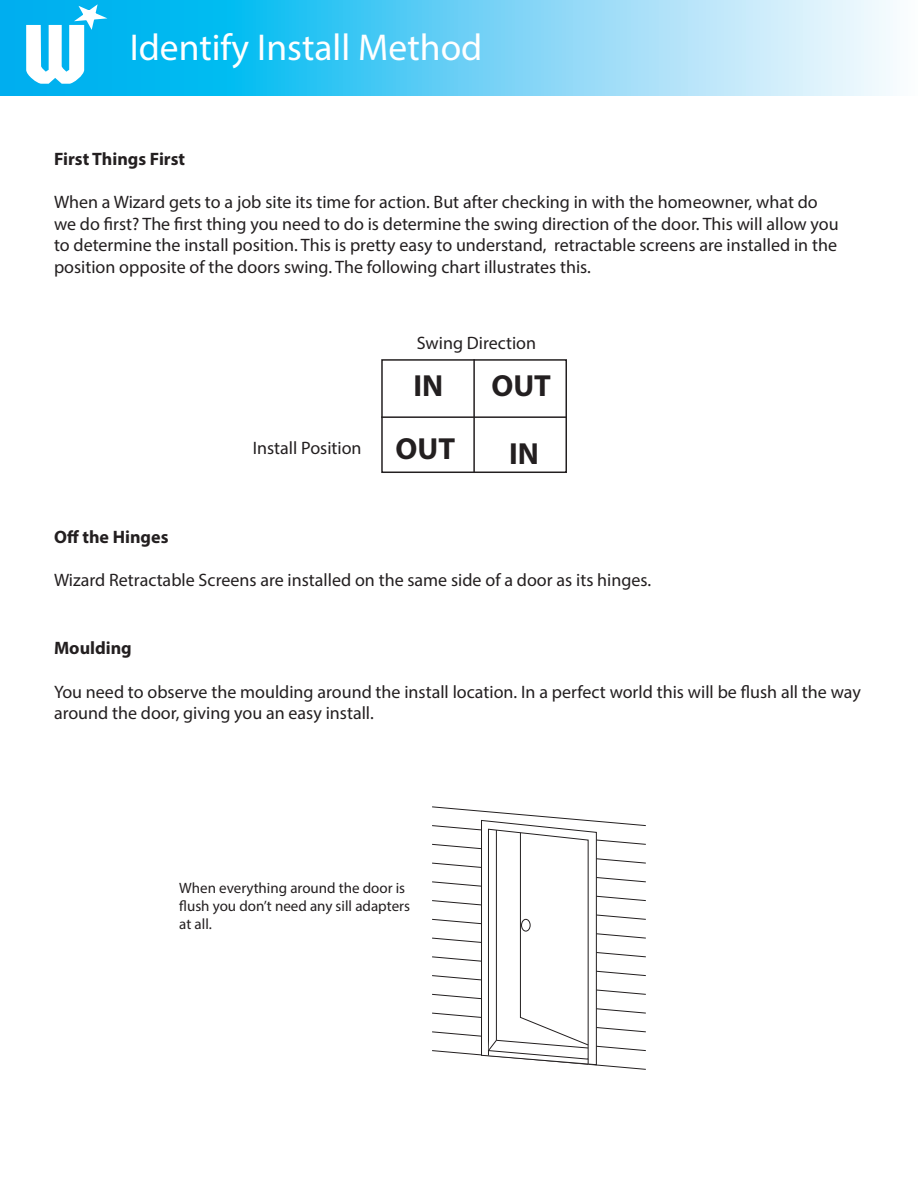
<style>
.page{position:relative;width:918px;height:1188px;background:#fff}
.page>*{position:absolute;margin:0;border:0;box-sizing:border-box;transform-origin:0 0}
.t1{font:37.5px "Myriad Pro";color:#fff}
.t2{font:700 30.6px "Myriad Pro";color:#231f20}
.Content1{font:18px/21.6px "Myriad Pro";color:#231f20}
.Header1{font:700 18px "Myriad Pro";color:#231f20}
.t3{font:15px/18px "Myriad Pro";color:#231f20}
</style>
<div class="page">
<svg style="left:1px;top:0;width:892px;height:96px;background:#6cd2f5"></svg>
<svg style="left:26px;top:4px;width:81px;height:80px"></svg>
<hr style="left:473px;top:359px;width:2px;height:114px;background:#231f20">
<hr style="left:381px;top:416px;width:186px;height:2px;background:#231f20">
<div style="left:381px;top:359px;width:186px;height:114px;border:2px solid #231f20"></div>
<svg style="left:432px;top:806px;width:214px;height:264px"></svg>
<div style="left:522px;top:919px;width:8px;height:12px;background:#fff;border-radius:50%"></div>
<div style="left:521px;top:919px;width:9px;height:12px;border:1px solid #231f20;border-radius:50%"></div>
<p class="t1" style="left:130px;top:24px;width:354px">Identify Install Method</p>
<p class="Header1" style="left:54px;top:147px;width:133px">First Things First</p>
<p class="Content1" style="left:54px;top:191px;width:786px">When a Wizard gets to a job site its time for action. But after checking in with the homeowner, what do we do first? The first thing you need to do is determine the swing direction of the door. This will allow you to determine the install position. This is pretty easy to understand, retractable screens are installed in the position opposite of the doors swing. The following chart illustrates this.</p>
<p class="Content1" style="left:417px;top:331px;width:121px">Swing Direction</p>
<p class="Content1" style="left:253px;top:437px;width:110px">Install Position</p>
<p class="t2" style="left:413px;top:366px;width:31px">IN</p>
<p class="t2" style="left:396px;top:429px;width:61px">OUT</p>
<p class="t2" style="left:491px;top:366px;width:61px">OUT</p>
<p class="t2" style="left:509px;top:433px;width:31px">IN</p>
<p class="Header1" style="left:54px;top:525px;width:116px">Off the Hinges</p>
<p class="Content1" style="left:54px;top:569px;width:599px">Wizard Retractable Screens are installed on the same side of a door as its hinges.</p>
<p class="Header1" style="left:54px;top:637px;width:79px">Moulding</p>
<p class="Content1" style="left:54px;top:681px;width:808px">You need to observe the moulding around the install location. In a perfect world this will be flush all the way around the door, giving you an easy install.</p>
<p class="t3" style="left:179px;top:878px;width:232px">When everything around the door is flush you don’t need any sill adapters at all.</p>
</div>
